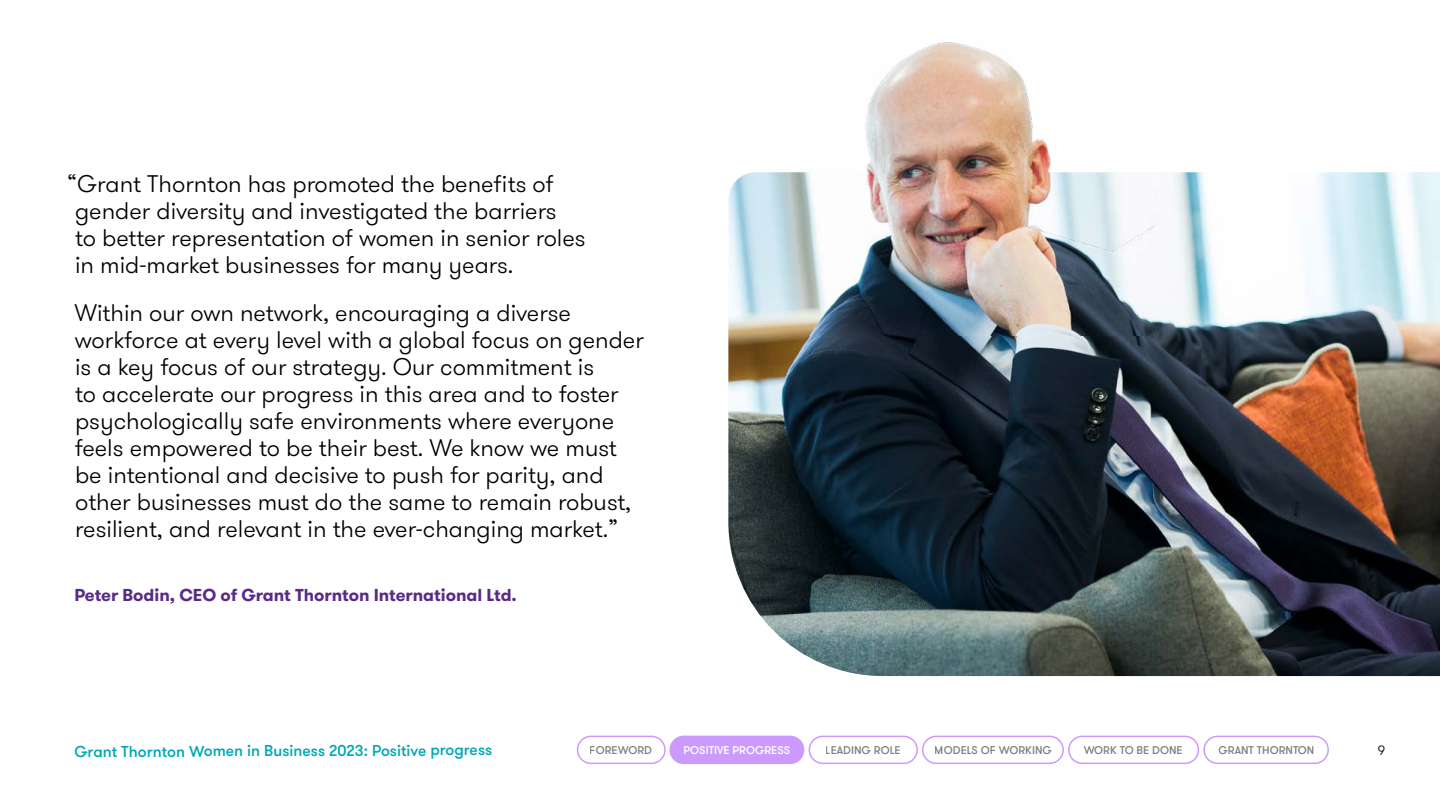
<style>
.page{position:relative;width:1440px;height:810px;background:#fff}
.page>*{position:absolute;margin:0;border:0;box-sizing:border-box;transform-origin:0 0}
.t1{font:300 24px/27px "GT Walsheim Pro Combined";color:#000}
.t2{font:700 17.25px "GT Walsheim Pro";color:#5a2b86}
.t3{font:500 15.75px "GT Walsheim Pro Combined";letter-spacing:-.005em;color:#00a7b5}
.t4{font:300 13.5px "GT Walsheim Pro Combined";color:#000}
.t5{font:500 11.25px "GT Walsheim Pro Combined";color:#000}
.t6{font:500 11.25px "GT Walsheim Pro Combined";color:#fff}
</style>
<div class="page">
<img style="left:728px;top:172px;width:712px;height:504px">
<img style="left:771px;top:42px;width:386px;height:293px">
<div style="left:809px;top:736px;width:109px;height:28px;border:2px solid #cc9aff;border-radius:13px"></div>
<div style="left:922px;top:736px;width:142px;height:28px;border:2px solid #cc9aff;border-radius:13px"></div>
<div style="left:1068px;top:736px;width:131px;height:28px;border:2px solid #cc9aff;border-radius:13px"></div>
<div style="left:1203px;top:736px;width:126px;height:28px;border:2px solid #cc9aff;border-radius:13px"></div>
<div style="left:577px;top:736px;width:89px;height:28px;border:2px solid #cc9aff;border-radius:13px"></div>
<div style="left:670px;top:736px;width:134px;height:27px;background:#cc9aff;border-radius:13px"></div>
<div style="left:669px;top:736px;width:135px;height:28px;border:2px solid #cc9aff;border-radius:13px"></div>
<p class="t1" style="left:75px;top:171px;width:512px;text-indent:-8px">“Grant Thornton has promoted the benefits of gender diversity and investigated the barriers<br>to better representation of women in senior roles in mid-market businesses for many years.</p>
<p class="t1" style="left:74px;top:300px;width:571px">Within our own network, encouraging a diverse workforce at every level with a global focus on gender is a key focus of our strategy. Our commitment is<br>to accelerate our progress in this area and to foster psychologically safe environments where everyone feels empowered to be their best. We know we must be intentional and decisive to push for parity, and other businesses must do the same to remain robust, resilient, and relevant in the ever-changing market.”</p>
<p class="t2" style="left:74px;top:583px;width:444px">Peter Bodin, CEO of Grant Thornton International Ltd.</p>
<p class="t3" style="left:74px;top:741px;width:419px">Grant Thornton Women in Business 2023: Positive progress</p>
<p class="t5" style="left:590px;top:744px;width:64px">FOREWORD</p>
<p class="t6" style="left:684px;top:744px;width:108px">POSITIVE PROGRESS</p>
<p class="t5" style="left:826px;top:744px;width:76px">LEADING ROLE</p>
<p class="t5" style="left:935px;top:744px;width:119px">MODELS OF WORKING</p>
<p class="t5" style="left:1084px;top:744px;width:100px">WORK TO BE DONE</p>
<p class="t5" style="left:1218px;top:744px;width:98px">GRANT THORNTON</p>
<p class="t4" style="left:1378px;top:741px;width:9px">9</p>
</div>
